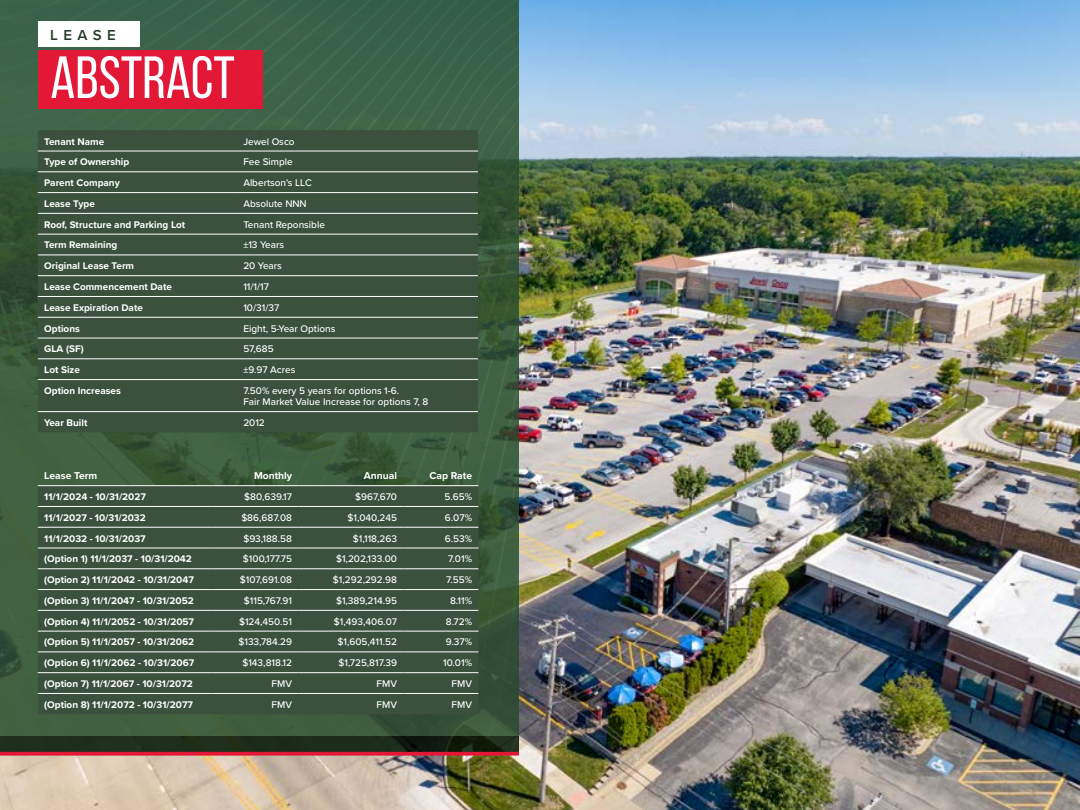
<style>
.page{position:relative;width:1080px;height:810px;background:#fff}
.page>*{position:absolute;margin:0;border:0;box-sizing:border-box;transform-origin:0 0}
.t1{font:59.38px "Bebas Neue";color:#fff}
.t2{font:600 15px "Proxima Nova";letter-spacing:.36em;color:#253c28}
.t3{font:700 10.25px "Proxima Nova";color:#fff}
.t4{font:700 10px "Proxima Nova";color:#fff}
.t5{font:500 10px/11.2px "Proxima Nova";color:#fff}
</style>
<div class="page">
<img style="left:0;top:0;width:1080px;height:810px">
<svg style="left:0;top:736px;width:519px;height:16px;background:#1d2918"></svg>
<svg style="left:0;top:0;width:519px;height:736px;background:#3a5d40"></svg>
<svg style="left:0;top:752px;width:519px;height:4px;background:#df2740"></svg>
<div style="left:38px;top:130px;width:440px;height:302px;background:#3b503d"></div>
<hr style="left:38px;top:151px;width:199px;height:1px;background:#fff">
<hr style="left:237px;top:151px;width:241px;height:1px;background:#fff">
<hr style="left:38px;top:171px;width:199px;height:1px;background:#fff">
<hr style="left:237px;top:171px;width:241px;height:1px;background:#fff">
<hr style="left:38px;top:192px;width:199px;height:1px;background:#fff">
<hr style="left:237px;top:192px;width:241px;height:1px;background:#fff">
<hr style="left:38px;top:213px;width:199px;height:1px;background:#fff">
<hr style="left:237px;top:213px;width:241px;height:1px;background:#fff">
<hr style="left:38px;top:234px;width:199px;height:1px;background:#fff">
<hr style="left:237px;top:234px;width:241px;height:1px;background:#fff">
<hr style="left:38px;top:255px;width:199px;height:1px;background:#fff">
<hr style="left:237px;top:255px;width:241px;height:1px;background:#fff">
<hr style="left:38px;top:275px;width:199px;height:1px;background:#fff">
<hr style="left:237px;top:275px;width:241px;height:1px;background:#fff">
<hr style="left:38px;top:296px;width:199px;height:1px;background:#fff">
<hr style="left:237px;top:296px;width:241px;height:1px;background:#fff">
<hr style="left:38px;top:317px;width:199px;height:1px;background:#fff">
<hr style="left:237px;top:317px;width:241px;height:1px;background:#fff">
<hr style="left:38px;top:338px;width:199px;height:1px;background:#fff">
<hr style="left:237px;top:338px;width:241px;height:1px;background:#fff">
<hr style="left:38px;top:358px;width:199px;height:1px;background:#fff">
<hr style="left:237px;top:358px;width:241px;height:1px;background:#fff">
<hr style="left:38px;top:379px;width:199px;height:1px;background:#fff">
<hr style="left:237px;top:379px;width:241px;height:1px;background:#fff">
<hr style="left:38px;top:411px;width:199px;height:1px;background:#fff">
<hr style="left:237px;top:411px;width:241px;height:1px;background:#fff">
<div style="left:38px;top:486px;width:440px;height:228px;background:#3b503d"></div>
<hr style="left:38px;top:485px;width:174px;height:1px;background:#fff">
<hr style="left:212px;top:485px;width:87px;height:1px;background:#fff">
<hr style="left:299px;top:485px;width:105px;height:1px;background:#fff">
<hr style="left:403px;top:485px;width:75px;height:1px;background:#fff">
<hr style="left:38px;top:506px;width:174px;height:1px;background:#fff">
<hr style="left:212px;top:506px;width:87px;height:1px;background:#fff">
<hr style="left:299px;top:506px;width:105px;height:1px;background:#fff">
<hr style="left:403px;top:506px;width:75px;height:1px;background:#fff">
<hr style="left:38px;top:527px;width:174px;height:1px;background:#fff">
<hr style="left:212px;top:527px;width:87px;height:1px;background:#fff">
<hr style="left:299px;top:527px;width:105px;height:1px;background:#fff">
<hr style="left:403px;top:527px;width:75px;height:1px;background:#fff">
<hr style="left:38px;top:548px;width:174px;height:1px;background:#fff">
<hr style="left:212px;top:548px;width:87px;height:1px;background:#fff">
<hr style="left:299px;top:548px;width:105px;height:1px;background:#fff">
<hr style="left:403px;top:548px;width:75px;height:1px;background:#fff">
<hr style="left:38px;top:568px;width:174px;height:1px;background:#fff">
<hr style="left:212px;top:568px;width:87px;height:1px;background:#fff">
<hr style="left:299px;top:568px;width:105px;height:1px;background:#fff">
<hr style="left:403px;top:568px;width:75px;height:1px;background:#fff">
<hr style="left:38px;top:589px;width:174px;height:1px;background:#fff">
<hr style="left:212px;top:589px;width:87px;height:1px;background:#fff">
<hr style="left:299px;top:589px;width:105px;height:1px;background:#fff">
<hr style="left:403px;top:589px;width:75px;height:1px;background:#fff">
<hr style="left:38px;top:610px;width:174px;height:1px;background:#fff">
<hr style="left:212px;top:610px;width:87px;height:1px;background:#fff">
<hr style="left:299px;top:610px;width:105px;height:1px;background:#fff">
<hr style="left:403px;top:610px;width:75px;height:1px;background:#fff">
<hr style="left:38px;top:631px;width:174px;height:1px;background:#fff">
<hr style="left:212px;top:631px;width:87px;height:1px;background:#fff">
<hr style="left:299px;top:631px;width:105px;height:1px;background:#fff">
<hr style="left:403px;top:631px;width:75px;height:1px;background:#fff">
<hr style="left:38px;top:652px;width:174px;height:1px;background:#fff">
<hr style="left:212px;top:652px;width:87px;height:1px;background:#fff">
<hr style="left:299px;top:652px;width:105px;height:1px;background:#fff">
<hr style="left:403px;top:652px;width:75px;height:1px;background:#fff">
<hr style="left:38px;top:672px;width:174px;height:1px;background:#fff">
<hr style="left:212px;top:672px;width:87px;height:1px;background:#fff">
<hr style="left:299px;top:672px;width:105px;height:1px;background:#fff">
<hr style="left:403px;top:672px;width:75px;height:1px;background:#fff">
<hr style="left:38px;top:693px;width:174px;height:1px;background:#fff">
<hr style="left:212px;top:693px;width:87px;height:1px;background:#fff">
<hr style="left:299px;top:693px;width:105px;height:1px;background:#fff">
<hr style="left:403px;top:693px;width:75px;height:1px;background:#fff">
<div style="left:38px;top:50px;width:224px;height:59px;background:#e31837"></div>
<div style="left:38px;top:21px;width:101px;height:26px;background:#fff"></div>
<h2 class="t2" style="left:50px;top:24px;width:67px">LEASE</h2>
<h1 class="t1" style="left:50px;top:45px;width:186px">ABSTRACT</h1>
<p class="t4" style="left:44px;top:134px;width:62px">Tenant Name</p>
<p class="t5" style="left:243px;top:135px;width:53px">Jewel Osco</p>
<p class="t4" style="left:44px;top:155px;width:87px">Type of Ownership</p>
<p class="t5" style="left:243px;top:156px;width:51px">Fee Simple</p>
<p class="t4" style="left:44px;top:175px;width:77px">Parent Company</p>
<p class="t5" style="left:243px;top:177px;width:70px">Albertson's LLC</p>
<p class="t4" style="left:44px;top:196px;width:52px">Lease Type</p>
<p class="t5" style="left:243px;top:198px;width:65px">Absolute NNN</p>
<p class="t4" style="left:44px;top:217px;width:143px">Roof, Structure and Parking Lot</p>
<p class="t5" style="left:243px;top:218px;width:83px">Tenant Reponsible</p>
<p class="t4" style="left:44px;top:238px;width:75px">Term Remaining</p>
<p class="t5" style="left:243px;top:239px;width:42px">±13 Years</p>
<p class="t4" style="left:44px;top:258px;width:91px">Original Lease Term</p>
<p class="t5" style="left:243px;top:260px;width:40px">20 Years</p>
<p class="t4" style="left:44px;top:279px;width:129px">Lease Commencement Date</p>
<p class="t5" style="left:243px;top:281px;width:27px">11/1/17</p>
<p class="t4" style="left:44px;top:300px;width:100px">Lease Expiration Date</p>
<p class="t5" style="left:243px;top:302px;width:37px">10/31/37</p>
<p class="t4" style="left:44px;top:321px;width:37px">Options</p>
<p class="t5" style="left:243px;top:322px;width:94px">Eight, 5-Year Options</p>
<p class="t4" style="left:44px;top:342px;width:41px">GLA (SF)</p>
<p class="t5" style="left:243px;top:343px;width:32px">57,685</p>
<p class="t4" style="left:44px;top:362px;width:37px">Lot Size</p>
<p class="t5" style="left:243px;top:364px;width:54px">±9.97 Acres</p>
<p class="t4" style="left:44px;top:383px;width:78px">Option Increases</p>
<p class="t5" style="left:243px;top:385px;width:187px">7.50% every 5 years for options 1-6.<br>Fair Market Value Increase for options 7, 8</p>
<p class="t4" style="left:44px;top:415px;width:45px">Year Built</p>
<p class="t5" style="left:243px;top:417px;width:23px">2012</p>
<p class="t3" style="left:44px;top:468px;width:54px">Lease Term</p>
<p class="t3" style="left:254px;top:468px;width:40px">Monthly</p>
<p class="t3" style="left:364px;top:468px;width:35px">Annual</p>
<p class="t3" style="left:430px;top:468px;width:44px">Cap Rate</p>
<p class="t4" style="left:44px;top:489px;width:103px">11/1/2024 - 10/31/2027</p>
<p class="t5" style="left:244px;top:491px;width:49px">$80,639.17</p>
<p class="t5" style="left:355px;top:491px;width:43px">$967,670</p>
<p class="t5" style="left:444px;top:491px;width:29px">5.65%</p>
<p class="t4" style="left:44px;top:510px;width:103px">11/1/2027 - 10/31/2032</p>
<p class="t5" style="left:241px;top:511px;width:52px">$86,687.08</p>
<p class="t5" style="left:347px;top:511px;width:51px">$1,040,245</p>
<p class="t5" style="left:445px;top:511px;width:29px">6.07%</p>
<p class="t4" style="left:44px;top:531px;width:103px">11/1/2032 - 10/31/2037</p>
<p class="t5" style="left:243px;top:532px;width:50px">$93,188.58</p>
<p class="t5" style="left:353px;top:532px;width:46px">$1,118,263</p>
<p class="t5" style="left:445px;top:532px;width:29px">6.53%</p>
<p class="t4" style="left:44px;top:552px;width:149px">(Option 1) 11/1/2037 - 10/31/2042</p>
<p class="t5" style="left:243px;top:553px;width:51px">$100,177.75</p>
<p class="t5" style="left:336px;top:553px;width:63px">$1,202,133.00</p>
<p class="t5" style="left:448px;top:553px;width:25px">7.01%</p>
<p class="t4" style="left:44px;top:572px;width:151px">(Option 2) 11/1/2042 - 10/31/2047</p>
<p class="t5" style="left:240px;top:574px;width:54px">$107,691.08</p>
<p class="t5" style="left:333px;top:574px;width:66px">$1,292,292.98</p>
<p class="t5" style="left:446px;top:574px;width:27px">7.55%</p>
<p class="t4" style="left:44px;top:593px;width:151px">(Option 3) 11/1/2047 - 10/31/2052</p>
<p class="t5" style="left:244px;top:595px;width:50px">$115,767.91</p>
<p class="t5" style="left:336px;top:595px;width:63px">$1,389,214.95</p>
<p class="t5" style="left:450px;top:595px;width:23px">8.11%</p>
<p class="t4" style="left:44px;top:614px;width:151px">(Option 4) 11/1/2052 - 10/31/2057</p>
<p class="t5" style="left:239px;top:615px;width:54px">$124,450.51</p>
<p class="t5" style="left:334px;top:615px;width:65px">$1,493,406.07</p>
<p class="t5" style="left:446px;top:615px;width:28px">8.72%</p>
<p class="t4" style="left:44px;top:635px;width:151px">(Option 5) 11/1/2057 - 10/31/2062</p>
<p class="t5" style="left:238px;top:636px;width:55px">$133,784.29</p>
<p class="t5" style="left:338px;top:636px;width:61px">$1,605,411.52</p>
<p class="t5" style="left:446px;top:636px;width:28px">9.37%</p>
<p class="t4" style="left:44px;top:655px;width:151px">(Option 6) 11/1/2062 - 10/31/2067</p>
<p class="t5" style="left:242px;top:657px;width:51px">$143,818.12</p>
<p class="t5" style="left:339px;top:657px;width:60px">$1,725,817.39</p>
<p class="t5" style="left:443px;top:657px;width:30px">10.01%</p>
<p class="t4" style="left:44px;top:676px;width:150px">(Option 7) 11/1/2067 - 10/31/2072</p>
<p class="t5" style="left:272px;top:678px;width:22px">FMV</p>
<p class="t5" style="left:377px;top:678px;width:22px">FMV</p>
<p class="t5" style="left:452px;top:678px;width:22px">FMV</p>
<p class="t4" style="left:44px;top:697px;width:150px">(Option 8) 11/1/2072 - 10/31/2077</p>
<p class="t5" style="left:272px;top:698px;width:22px">FMV</p>
<p class="t5" style="left:377px;top:698px;width:22px">FMV</p>
<p class="t5" style="left:452px;top:698px;width:22px">FMV</p>
</div>
